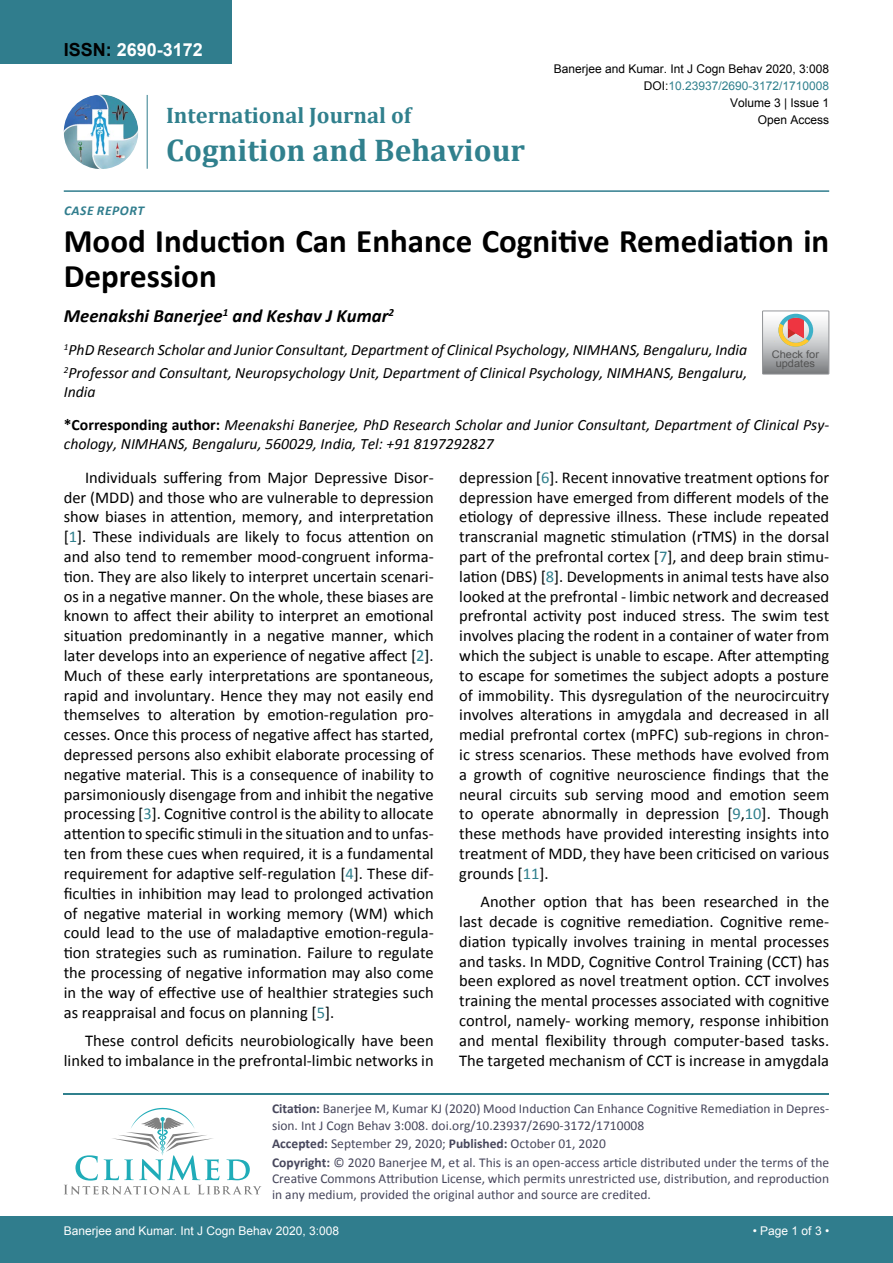
<style>
.page{position:relative;width:893px;height:1263px;background:#fff}
.page>*{position:absolute;margin:0;border:0;box-sizing:border-box;transform-origin:0 0}
.t1{font:700 33px/34.5px "Calibri";color:#000}
.t2{font:700 31.5px "Cambria";color:#30808d}
.t3{font:700 22.5px "Cambria";color:#30808d}
.t4{font:italic 700 18.75px "Calibri";color:#000}
.t5{font:700 18px "Arial";color:#fff}
.t6{font:16.5px/19.8px "Calibri";color:#000;text-align:justify}
.t7{font:italic 15.75px/23.1px "Calibri";color:#000}
.t8{font:13.5px/16.2px "Calibri";color:#47475c}
.t9{font:italic 700 13.5px "Calibri";letter-spacing:.04em;color:#307d8d}
.t10{font:12px "Arial";color:#000}
.t11{font:12px "Arial";color:#fff}
.t12{font:12px "Arial";color:#30808d}
.t13{font:10.5px/9px "Arial";color:#535353;text-align:center;scale:1.06 1}
.s1{color:#000}
.s2{font-weight:700;font-style:normal}
.s3{color:#30808d}
.s4{font-weight:700}
</style>
<div class="page">
<hr style="left:64px;top:1093px;width:765px;height:2px;background:#30808d">
<svg style="left:64px;top:1108px;width:197px;height:86px"></svg>
<div style="left:0;top:1217px;width:893px;height:46px;background:#307d8d"></div>
<div style="left:0;top:0;width:231px;height:64px;background:#307d8d"></div>
<img style="left:64px;top:95px;width:74px;height:74px;border-radius:37px">
<hr style="left:147px;top:95px;width:1px;height:74px;background:#307d8d">
<hr style="left:64px;top:190px;width:765px;height:2px;background:#307d8d">
<svg style="left:762px;top:311px;width:67px;height:63px;background:#bcb6b3"></svg>
<p class="t5" style="left:64px;top:38px;width:141px"><span class="s1">ISSN:</span> 2690-3172</p>
<p class="t9" style="left:64px;top:202px;width:82px">Case Repor t</p>
<h3 class="t3" style="left:166px;top:100px;width:247px">International Journal of</h3>
<h2 class="t2" style="left:166px;top:128px;width:360px">Cognition and Behaviour</h2>
<p class="t10" style="left:554px;top:60px;width:277px">Banerjee and Kumar. Int J Cogn Behav 2020, 3:008</p>
<p class="t10" style="left:730px;top:95px;width:101px">Volume 3 | Issue 1</p>
<p class="t12" style="left:644px;top:78px;width:187px"><span class="s1">DOI:</span>10.23937/2690-3172/1710008</p>
<p class="t10" style="left:758px;top:112px;width:73px">Open Access</p>
<h1 class="t1" style="left:64px;top:224px;width:767px">Mood Induction Can Enhance Cognitive Remediation in<br>Depression</h1>
<p class="t4" style="left:64px;top:304px;width:332px">Meenakshi Banerjee<sup>1</sup> and Keshav J Kumar<sup>2</sup></p>
<p class="t7" style="left:64px;top:338px;width:685px"><sup>1</sup>PhD Research Scholar and Junior Consultant, Department of Clinical Psychology, NIMHANS, Bengaluru, India<br><sup>2</sup>Professor and Consultant, Neuropsychology Unit, Department of Clinical Psychology, NIMHANS, Bengaluru,</p>
<p class="t7" style="left:64px;top:375px;width:767px;line-height:33.2px">India<br><span class="s2">*Corresponding author:</span> Meenakshi Banerjee, PhD Research Scholar and Junior Consultant, Department of Clinical Psy-</p>
<p class="t7" style="left:64px;top:432px;width:432px">chology, NIMHANS, Bengaluru, 560029, India, Tel: +91 8197292827</p>
<p class="t6" style="left:459px;top:467px;width:371px">depression [<span class="s3">6</span>]. Recent innovative treatment options for depression have emerged from different models of the etiology of depressive illness. These include repeated transcranial magnetic stimulation (rTMS) in the dorsal part of the prefrontal cortex [<span class="s3">7</span>], and deep brain stimu&shy;lation (DBS) [<span class="s3">8</span>]. Developments in animal tests have also looked at the prefrontal - limbic network and decreased prefrontal activity post induced stress. The swim test involves placing the rodent in a container of water from which the subject is unable to escape. After attempting to escape for sometimes the subject adopts a posture of immobility. This dysregulation of the neurocircuitry involves alterations in amygdala and decreased in all medial prefrontal cortex (mPFC) sub-regions in chron&shy;ic stress scenarios. These methods have evolved from a growth of cognitive neuroscience findings that the neural circuits sub serving mood and emotion seem to operate abnormally in depression [<span class="s3">9</span>,<span class="s3">10</span>]. Though these methods have provided interesting insights into treatment of MDD, they have been criticised on various grounds [<span class="s3">11</span>].</p>
<p class="t6" style="left:459px;top:892px;width:371px;text-indent:21px">Another option that has been researched in the last decade is cognitive remediation. Cognitive reme&shy;diation typically involves training in mental processes and tasks. In MDD, Cognitive Control Training (CCT) has been explored as novel treatment option. CCT involves training the mental processes associated with cognitive control, namely- working memory, response inhibition and mental flexibility through computer-based tasks.<br>The targeted mechanism of CCT is increase in amygdala</p>
<p class="t13" style="left:772px;top:350px;width:46px">Check for updates</p>
<p class="t6" style="left:64px;top:467px;width:371px;text-indent:21px">Individuals suffering from Major Depressive Disor&shy;der (MDD) and those who are vulnerable to depression show biases in attention, memory, and interpretation [<span class="s3">1</span>]. These individuals are likely to focus attention on and also tend to remember mood-congruent informa&shy;tion. They are also likely to interpret uncertain scenari&shy;os in a negative manner. On the whole, these biases are known to affect their ability to interpret an emotional situation predominantly in a negative manner, which later develops into an experience of negative affect [<span class="s3">2</span>].<br>Much of these early interpretations are spontaneous, rapid and involuntary. Hence they may not easily end themselves to alteration by emotion-regulation pro&shy;cesses. Once this process of negative affect has started, depressed persons also exhibit elaborate processing of negative material. This is a consequence of inability to parsimoniously disengage from and inhibit the negative processing [<span class="s3">3</span>]. Cognitive control is the ability to allocate attention to specific stimuli in the situation and to unfas&shy;ten from these cues when required, it is a fundamental requirement for adaptive self-regulation [<span class="s3">4</span>]. These dif&shy;ficulties in inhibition may lead to prolonged activation of negative material in working memory (WM) which could lead to the use of maladaptive emotion-regula&shy;tion strategies such as rumination. Failure to regulate the processing of negative information may also come in the way of effective use of healthier strategies such as reappraisal and focus on planning [<span class="s3">5</span>].</p>
<p class="t6" style="left:64px;top:1030px;width:371px;text-align:right">These control deficits neurobiologically have been linked to imbalance in the prefrontal-limbic networks in</p>
<p class="t8" style="left:272px;top:1101px;width:559px"><span class="s4">Citation:</span> Banerjee M, Kumar KJ (2020) Mood Induction Can Enhance Cognitive Remediation in Depres&shy;sion. Int J Cogn Behav 3:008. doi.org/10.23937/2690-3172/1710008</p>
<p class="t8" style="left:272px;top:1134px;width:559px;line-height:18.6px"><span class="s4">Accepted:</span> September 29, 2020; <span class="s4">Published:</span> October 01, 2020<br><span class="s4">Copyright:</span> © 2020 Banerjee M, et al. This is an open-access article distributed under the terms of the</p>
<p class="t8" style="left:272px;top:1170px;width:559px">Creative Commons Attribution License, which permits unrestricted use, distribution, and reproduction in any medium, provided the original author and source are credited.</p>
<p class="t11" style="left:64px;top:1223px;width:277px">Banerjee and Kumar. Int J Cogn Behav 2020, 3:008</p>
<p class="t11" style="left:753px;top:1223px;width:78px">• Page 1 of 3 •</p>
</div>
